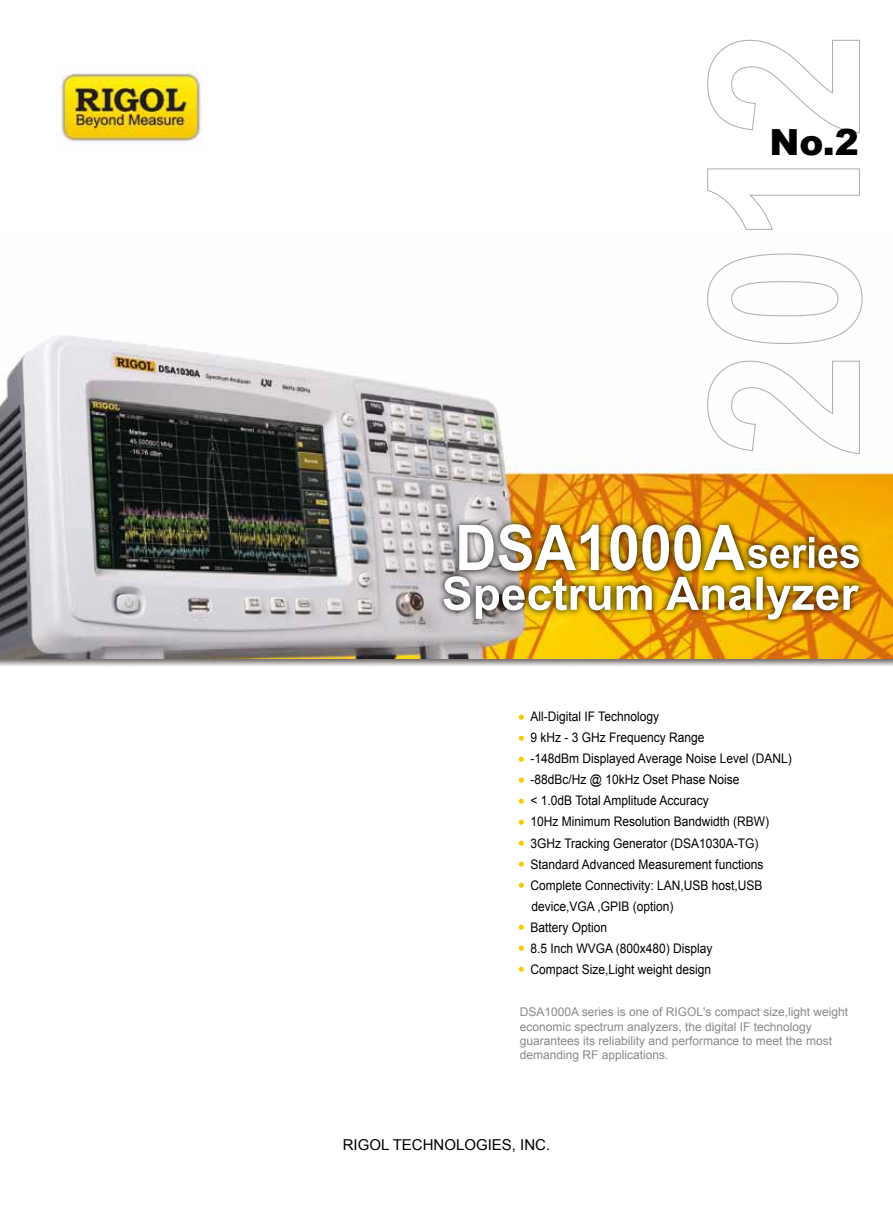
<style>
.page{position:relative;width:893px;height:1212px;background:#fff}
.page>*{position:absolute;margin:0;border:0;box-sizing:border-box;transform-origin:0 0}
.t1{font:900 36px "Arial";color:#000}
.t2{font:15px "Arial";color:#000}
.t3{font:13.2px/21px "Arial";color:#000;scale:.91 1}
.t4{font:12px/14.4px "Arial";color:#898989}
</style>
<div class="page">
<img style="left:0;top:335px;width:893px;height:331px">
<img style="left:57px;top:66px;width:147px;height:83px">
<svg style="left:437px;top:569px;width:428px;height:58px;background:#e1a935"></svg>
<svg style="left:859px;top:530px;width:7px;height:45px"></svg>
<svg style="left:452px;top:517px;width:299px;height:7px;background:#dea12f"></svg>
<img style="left:443px;top:524px;width:416px;height:95px">
<svg style="left:519px;top:715px;width:5px;height:5px"></svg>
<svg style="left:519px;top:736px;width:5px;height:5px"></svg>
<svg style="left:519px;top:757px;width:5px;height:5px"></svg>
<svg style="left:519px;top:778px;width:5px;height:5px"></svg>
<svg style="left:519px;top:799px;width:5px;height:5px"></svg>
<svg style="left:519px;top:820px;width:5px;height:5px"></svg>
<svg style="left:519px;top:841px;width:5px;height:5px"></svg>
<svg style="left:519px;top:862px;width:5px;height:5px"></svg>
<svg style="left:519px;top:883px;width:5px;height:5px"></svg>
<svg style="left:519px;top:925px;width:5px;height:5px"></svg>
<svg style="left:519px;top:946px;width:5px;height:5px"></svg>
<svg style="left:519px;top:967px;width:5px;height:5px"></svg>
<svg style="left:707px;top:39px;width:156px;height:416px"></svg>
<h1 class="t1" style="left:770px;top:116px;width:91px">No.2</h1>
<p class="t3" style="left:530px;top:706px;width:289px">All-Digital IF Technology<br>9 kHz - 3 GHz Frequency Range<br>-148dBm Displayed Average Noise Level (DANL) -88dBc/Hz @ 10kHz Oset Phase Noise<br>&lt; 1.0dB Total Amplitude Accuracy<br>10Hz Minimum Resolution Bandwidth (RBW)<br>3GHz Tracking Generator (DSA1030A-TG)<br>Standard Advanced Measurement functions Complete Connectivity: LAN,USB host,USB device,VGA ,GPIB (option)<br>Battery Option<br>8.5 Inch WVGA (800x480) Display<br>Compact Size,Light weight design</p>
<p class="t4" style="left:520px;top:1005px;width:330px">DSA1000A series is one of RIGOL's compact size,light weight economic spectrum analyzers, the digital IF technology guarantees its reliability and performance to meet the most demanding RF applications.</p>
<p class="t2" style="left:343px;top:1134px;width:209px">RIGOL TECHNOLOGIES, INC.</p>
</div>
